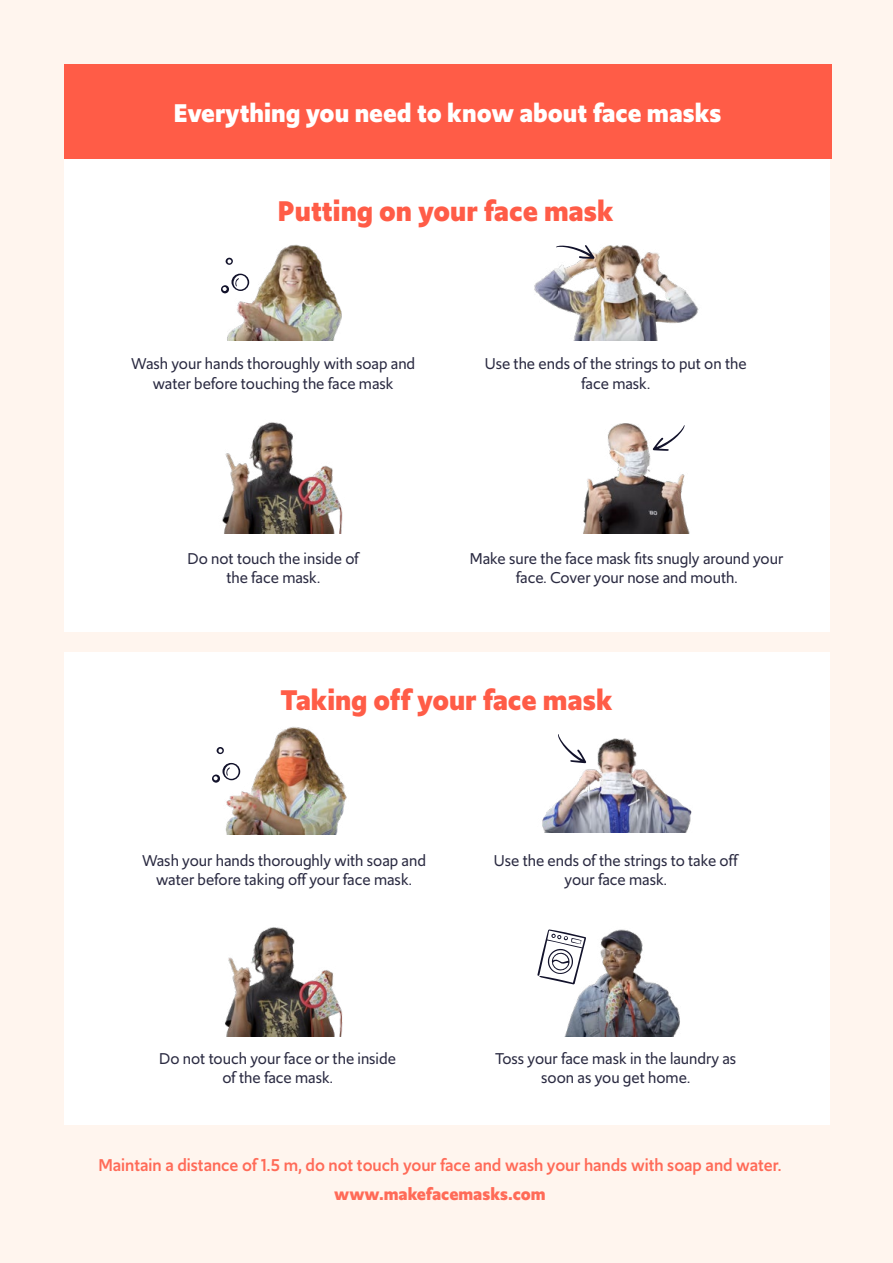
<style>
.page{position:relative;width:893px;height:1263px;background:#fff5ee}
.page>*{position:absolute;margin:0;border:0;box-sizing:border-box;transform-origin:0 0}
.t1{font:700 30px "Upgrade";color:#ff5c47}
.t2{font:700 27px "Upgrade";color:#fff}
.t3{font:500 18px "Upgrade";color:#ff6b58}
.t4{font:700 18px "Upgrade";color:#ff6b58}
.t5{font:16.5px/19.5px "Upgrade";color:#2a2a41;text-align:center}
</style>
<div class="page">
<div style="left:64px;top:652px;width:765px;height:473px;background:#fff"></div>
<div style="left:64px;top:159px;width:765px;height:472px;background:#fff"></div>
<div style="left:64px;top:65px;width:767px;height:94px;background:#ff5c47"></div>
<img style="left:534px;top:245px;width:165px;height:95px">
<svg style="left:556px;top:245px;width:39px;height:14px"></svg>
<img style="left:223px;top:244px;width:119px;height:96px">
<svg style="left:226px;top:258px;width:7px;height:7px"></svg>
<svg style="left:221px;top:274px;width:28px;height:19px"></svg>
<img style="left:220px;top:727px;width:127px;height:107px">
<svg style="left:217px;top:747px;width:7px;height:7px"></svg>
<svg style="left:212px;top:763px;width:28px;height:20px"></svg>
<img style="left:222px;top:422px;width:121px;height:112px">
<img style="left:225px;top:927px;width:118px;height:109px">
<svg style="left:537px;top:929px;width:25px;height:53px"></svg>
<img style="left:562px;top:929px;width:118px;height:107px">
<img style="left:542px;top:738px;width:150px;height:95px">
<svg style="left:558px;top:734px;width:28px;height:29px"></svg>
<img style="left:583px;top:423px;width:107px;height:110px">
<svg style="left:653px;top:425px;width:32px;height:26px"></svg>
<h2 class="t2" style="left:174px;top:95px;width:549px">Everything you need to know about face masks</h2>
<h1 class="t1" style="left:278px;top:191px;width:337px">Putting on your face mask</h1>
<p class="t5" style="left:131px;top:354px;width:285px">Wash your hands thoroughly with soap and water before touching the face mask</p>
<p class="t5" style="left:485px;top:354px;width:263px">Use the ends of the strings to put on the face mask.</p>
<p class="t5" style="left:188px;top:548px;width:173px">Do not touch the inside of the face mask.</p>
<p class="t5" style="left:470px;top:549px;width:315px">Make sure the face mask fits snugly around your face. Cover your nose and mouth.</p>
<h1 class="t1" style="left:280px;top:681px;width:333px">Taking off your face mask</h1>
<p class="t5" style="left:142px;top:850px;width:285px">Wash your hands thoroughly with soap and water before taking off your face mask.</p>
<p class="t5" style="left:159px;top:1048px;width:238px">Do not touch your face or the inside of the face mask.</p>
<p class="t5" style="left:494px;top:850px;width:245px">Use the ends of the strings to take off your face mask.</p>
<p class="t5" style="left:495px;top:1048px;width:243px">Toss your face mask in the laundry as soon as you get home.</p>
<p class="t3" style="left:99px;top:1153px;width:684px">Maintain a distance of 1.5 m, do not touch your face and wash your hands with soap and water.</p>
<p class="t4" style="left:334px;top:1182px;width:213px">www.makefacemasks.com</p>
</div>
